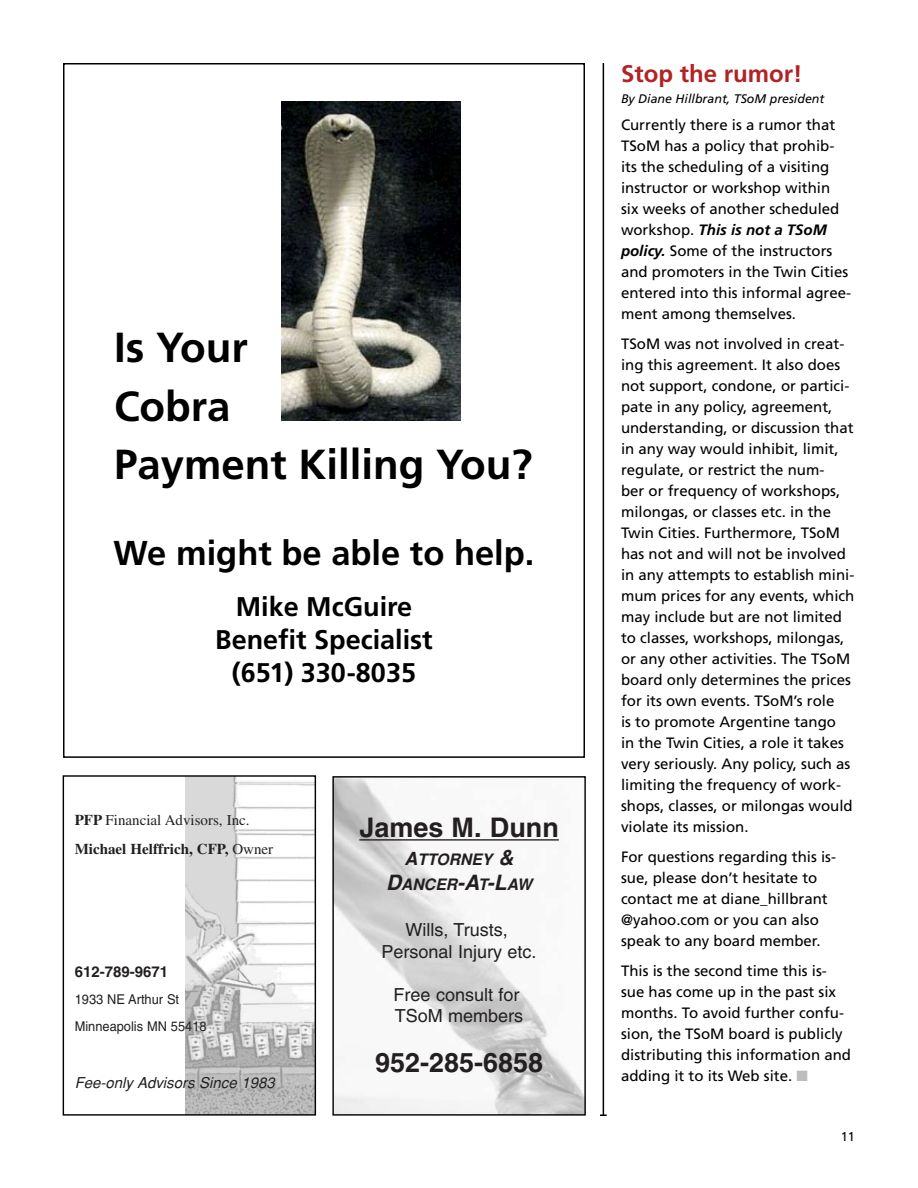
<style>
.page{position:relative;width:918px;height:1188px;background:#fff}
.page>*{position:absolute;margin:0;border:0;box-sizing:border-box;transform-origin:0 0}
.t1{font:700 42px/58.5px "Frutiger";color:#000}
.t2{font:700 34.5px "Frutiger";color:#000}
.t3{font:700 27px/33px "Frutiger";color:#000;text-align:center}
.t4{font:700 27px "Helvetica";color:#231f20}
.t5{font:700 24px "Frutiger";color:#b12324}
.t6{font:18px/21.6px "Helvetica";color:#231f20}
.t7{font:italic 700 15.75px/25.2px "Helvetica";color:#231f20;text-align:center}
.t8{font:15px/21px "Frutiger";color:#000}
.t9{font:15px/28.5px "Times";color:#231f20}
.t10{font:italic 15px "Helvetica";color:#231f20}
.t11{font:700 15px "Helvetica";color:#231f20}
.t12{font:13.5px/27px "Helvetica";color:#231f20;scale:.95 1}
.t13{font:12.75px "Frutiger";color:#000}
.t14{font:italic 12.45px "Frutiger";color:#000}
.s1{font-weight:700}
.s2{font-size:18px}
.s3{font-size:21px}
.s4{font-weight:700;font-style:italic}
.s5{color:#bcbdbf}
</style>
<div class="page">
<div style="left:63px;top:63px;width:522px;height:695px;border:2px solid #000"></div>
<img style="left:334px;top:778px;width:250px;height:336px">
<hr style="left:359px;top:839px;width:200px;height:2px;background:#231f20">
<div style="left:332px;top:776px;width:254px;height:340px;border:1px solid #000"></div>
<img style="left:186px;top:777px;width:128px;height:337px">
<div style="left:63px;top:775px;width:253px;height:341px;border:1px solid #000"></div>
<hr style="left:603px;top:63px;width:1px;height:1052px;background:#000">
<svg style="left:600px;top:1114px;width:7px;height:2px"></svg>
<img style="left:281px;top:101px;width:180px;height:320px">
<h1 class="t1" style="left:114px;top:318px;width:420px">Is Your<br>Cobra<br>Payment Killing You?</h1>
<h2 class="t2" style="left:113px;top:532px;width:423px">We might be able to help.</h2>
<h3 class="t3" style="left:215px;top:590px;width:219px">Mike McGuire<br>Benefit Specialist (651) 330-8035</h3>
<p class="t9" style="left:75px;top:806px;width:200px"><span class="s1">PFP</span> Financial Advisors, Inc.<br><span class="s1">Michael Helffrich, CFP,</span> Owner</p>
<p class="t11" style="left:75px;top:962px;width:95px">612-789-9671</p>
<p class="t12" style="left:75px;top:985px;width:140px">1933 NE Arthur St<br>Minneapolis MN 55418</p>
<p class="t10" style="left:75px;top:1073px;width:201px">Fee-only Advisors Since 1983</p>
<h3 class="t4" style="left:359px;top:811px;width:201px">James M. Dunn</h3>
<p class="t7" style="left:386px;top:847px;width:148px"><span class="s2">A</span>TTORNEY <span class="s3">&amp;<br>D</span>ANCER<span class="s3">-A</span>T<span class="s3">-L</span>AW</p>
<p class="t6" style="left:405px;top:919px;width:104px">Wills, Trusts,</p>
<p class="t6" style="left:382px;top:940px;width:157px">Personal Injury etc.</p>
<p class="t6" style="left:394px;top:984px;width:131px">Free consult for<br>TSoM members</p>
<h3 class="t4" style="left:375px;top:1046px;width:170px">952-285-6858</h3>
<h3 class="t5" style="left:621px;top:59px;width:183px">Stop the rumor!</h3>
<p class="t14" style="left:621px;top:92px;width:205px">By Diane Hillbrant, TSoM president</p>
<p class="t8" style="left:621px;top:114px;width:232px">Currently there is a rumor that<br>TSoM has a policy that prohib&shy;its the scheduling of a visiting instructor or workshop within six weeks of another scheduled workshop. <span class="s4">This is not a TSoM policy.</span> Some of the instructors and promoters in the Twin Cities entered into this informal agree&shy;ment among themselves.</p>
<p class="t8" style="left:621px;top:333px;width:235px">TSoM was not involved in creat&shy;ing this agreement. It also does not support, condone, or partici&shy;pate in any policy, agreement, understanding, or discussion that in any way would inhibit, limit, regulate, or restrict the num-<br>ber or frequency of workshops, milongas, or classes etc. in the<br>Twin Cities. Furthermore, TSoM has not and will not be involved in any attempts to establish mini&shy;mum prices for any events, which may include but are not limited to classes, workshops, milongas, or any other activities. The TSoM board only determines the prices for its own events. TSoM’s role<br>is to promote Argentine tango<br>in the Twin Cities, a role it takes very seriously. Any policy, such as limiting the frequency of work&shy;shops, classes, or milongas would violate its mission.</p>
<p class="t8" style="left:621px;top:846px;width:217px">For questions regarding this is&shy;sue, please don’t hesitate to contact me at diane_hillbrant @yahoo.com or you can also speak to any board member.</p>
<p class="t8" style="left:621px;top:960px;width:232px">This is the second time this is&shy;sue has come up in the past six months. To avoid further confu&shy;sion, the TSoM board is publicly distributing this information and adding it to its Web site. <span class="s5">■</span></p>
<p class="t13" style="left:841px;top:1129px;width:7px">11</p>
</div>
